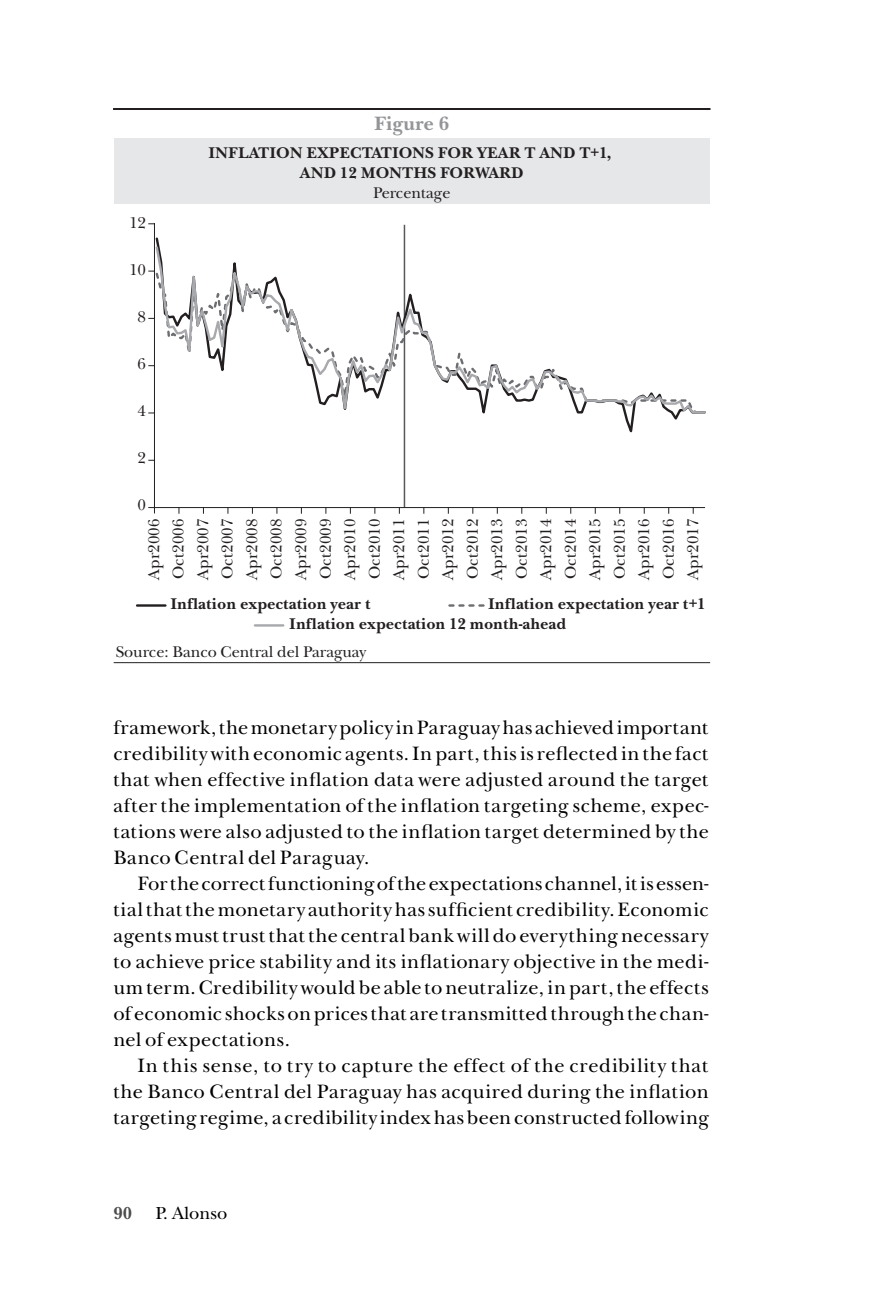
<style>
.page{position:relative;width:879px;height:1304px;background:#fff}
.page>*{position:absolute;margin:0;border:0;box-sizing:border-box;transform-origin:0 0}
.CUERPO_de_texto{font:20px/26px "New Baskerville ITC";letter-spacing:.025em;color:#000001;text-align:justify}
.t1{font:700 20px "New Baskerville ITC";letter-spacing:-.015em;color:#939598}
.t2{font:18px "New Baskerville ITC";color:#000001}
.t3{font:700 18px "New Baskerville Std";color:#4b4c4d}
.t4{font:16px/24.4px "New Baskerville ITC";color:#231f20;text-align:justify}
.t5{font:700 16px/20px "New Baskerville ITC";color:#231f20;text-align:center}
.s1{font-weight:400}
</style>
<div class="page">
<hr style="left:404px;top:225px;width:1px;height:283px;background:#57585a">
<div style="left:114px;top:138px;width:595px;height:66px;background:#e6e7e9"></div>
<hr style="left:114px;top:108px;width:595px;height:2px;background:#231f20">
<hr style="left:114px;top:662px;width:595px;height:1px;background:#231f20">
<hr style="left:154px;top:224px;width:1px;height:289px;background:#231f20">
<hr style="left:149px;top:507px;width:555px;height:1px;background:#231f20">
<hr style="left:137px;top:604px;width:28px;height:3px;background:#231f20">
<hr style="left:255px;top:624px;width:28px;height:3px;background:#a8a9ad">
<svg style="left:449px;top:604px;width:34px;height:3px"></svg>
<svg style="left:155px;top:243px;width:551px;height:183px"></svg>
<p class="t4" style="left:129px;top:211px;width:19px">12</p>
<p class="t4" style="left:129px;top:258px;width:19px">10</p>
<p class="t4" style="left:138px;top:305px;width:10px">8</p>
<p class="t4" style="left:138px;top:352px;width:10px">6</p>
<p class="t4" style="left:138px;top:399px;width:10px">4</p>
<p class="t4" style="left:138px;top:446px;width:10px">2</p>
<p class="t4" style="left:138px;top:493px;width:10px">0</p>
<p class="t1" style="left:374px;top:111px;width:77px">Figure 6</p>
<p class="t5" style="left:208px;top:144px;width:404px">INFLATION EXPECTATIONS FOR YEAR T AND T+1,<br>AND 12 MONTHS FORWARD<br><span class="s1">Percentage</span></p>
<p class="t4" style="left:142px;top:580px;width:62px;rotate:-90deg">Apr2006<br>Oct2006<br>Apr2007<br>Oct2007<br>Apr2008<br>Oct2008<br>Apr2009<br>Oct2009<br>Apr2010<br>Oct2010<br>Apr2011<br>Oct2011<br>Apr2012<br>Oct2012<br>Apr2013<br>Oct2013<br>Apr2014<br>Oct2014<br>Apr2015<br>Oct2015<br>Apr2016<br>Oct2016<br>Apr2017</p>
<p class="t5" style="left:488px;top:595px;width:219px">Inflation expectation year t+1</p>
<p class="t5" style="left:289px;top:595px;width:279px;text-align:left;text-indent:-119px">Inflation expectation year t<br>Inflation expectation 12 month-ahead</p>
<p class="t4" style="left:116px;top:640px;width:252px">Source: Banco Central del Paraguay</p>
<p class="CUERPO_de_texto" style="left:113px;top:715px;width:597px">framework, the monetary policy in Paraguay has achieved important credibility with economic agents. In part, this is reflected in the fact that when effective inflation data were adjusted around the target after the implementation of the inflation targeting scheme, expec&shy;tations were also adjusted to the inflation target determined by the Banco Central del Paraguay.</p>
<p class="CUERPO_de_texto" style="left:113px;top:871px;width:597px;text-indent:24px">For the correct functioning of the expectations channel, it is essen&shy;tial that the monetary authority has sufficient credibility. Economic agents must trust that the central bank will do everything necessary to achieve price stability and its inflationary objective in the medi&shy;um term. Credibility would be able to neutralize, in part, the effects of economic shocks on prices that are transmitted through the chan&shy;nel of expectations.</p>
<p class="CUERPO_de_texto" style="left:113px;top:1053px;width:597px;text-indent:24px">In this sense, to try to capture the effect of the credibility that the Banco Central del Paraguay has acquired during the inflation targeting regime, a credibility index has been constructed following</p>
<p class="t3" style="left:113px;top:1203px;width:20px">90</p>
<p class="t2" style="left:155px;top:1202px;width:73px">P. Alonso</p>
</div>
